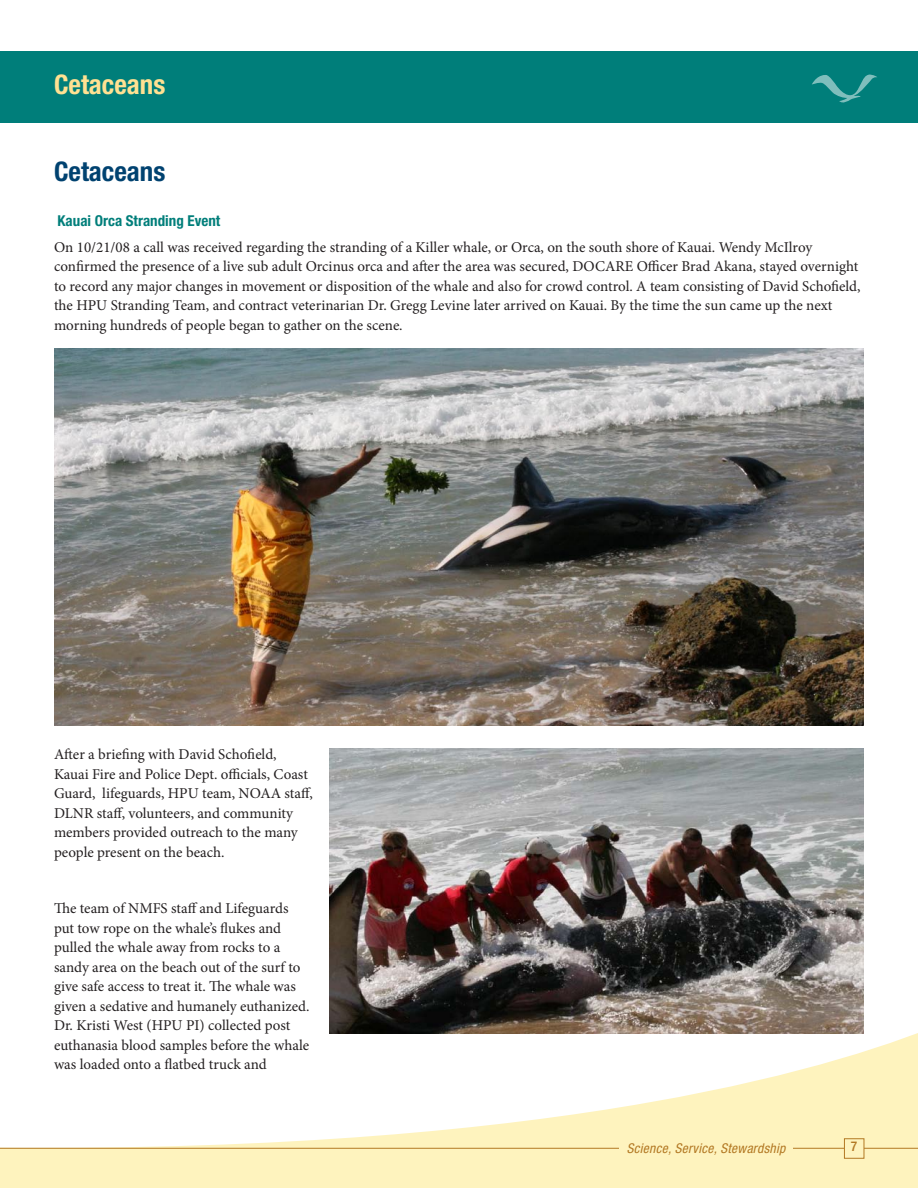
<style>
.page{position:relative;width:918px;height:1188px;background:#fff}
.page>*{position:absolute;margin:0;border:0;box-sizing:border-box;transform-origin:0 0}
.t1{font:700 condensed 27px "Helvetica Neue LT Std";color:#004270}
.t2{font:700 condensed 27px "Helvetica Neue LT Std";color:#ffe192}
.t3{font:15px/19.5px "Minion Pro";letter-spacing:-.005em;color:#231f20}
.t4{font:700 condensed 15px "Helvetica Neue LT Std";color:#007e7a}
.t5{font:italic condensed 13.5px "Helvetica Neue LT Std";letter-spacing:.025em;color:#b37924}
</style>
<div class="page">
<img style="left:54px;top:348px;width:810px;height:378px">
<img style="left:330px;top:748px;width:534px;height:271px">
<div style="left:0;top:51px;width:918px;height:72px;background:#007e7a"></div>
<svg style="left:812px;top:74px;width:65px;height:29px"></svg>
<svg style="left:0;top:1019px;width:918px;height:169px"></svg>
<hr style="left:0;top:1148px;width:918px;height:1px;background:#b37924">
<div style="left:844px;top:1139px;width:20px;height:19px;background:#fef3be"></div>
<div style="left:619px;top:1143px;width:174px;height:18px;background:#fef3be"></div>
<h1 class="t2" style="left:54px;top:68px;width:113px">Cetaceans</h1>
<h1 class="t1" style="left:54px;top:155px;width:113px">Cetaceans</h1>
<p class="t4" style="left:58px;top:211px;width:164px">Kauai Orca Stranding Event</p>
<p class="t3" style="left:54px;top:237px;width:808px">On 10/21/08 a call was received regarding the stranding of a Killer whale, or Orca, on the south shore of Kauai. Wendy McIlroy confirmed the presence of a live sub adult Orcinus orca and after the area was secured, DOCARE Officer Brad Akana, stayed overnight to record any major changes in movement or disposition of the whale and also for crowd control. A team consisting of David Schofield, the HPU Stranding Team, and contract veterinarian Dr. Gregg Levine later arrived on Kauai. By the time the sun came up the next morning hundreds of people began to gather on the scene.</p>
<p class="t3" style="left:54px;top:745px;width:260px">After a briefing with David Schofield, Kauai Fire and Police Dept. officials, Coast Guard, lifeguards, HPU team, NOAA staff, DLNR staff, volunteers, and community members provided outreach to the many people present on the beach.</p>
<p class="t3" style="left:54px;top:899px;width:257px">The team of NMFS staff and Lifeguards put tow rope on the whale’s flukes and pulled the whale away from rocks to a sandy area on the beach out of the surf to give safe access to treat it. The whale was given a sedative and humanely euthanized.<br>Dr. Kristi West (HPU PI) collected post euthanasia blood samples before the whale was loaded onto a flatbed truck and</p>
<p class="t5" style="left:627px;top:1140px;width:160px">Science, Service, Stewardship</p>
</div>
